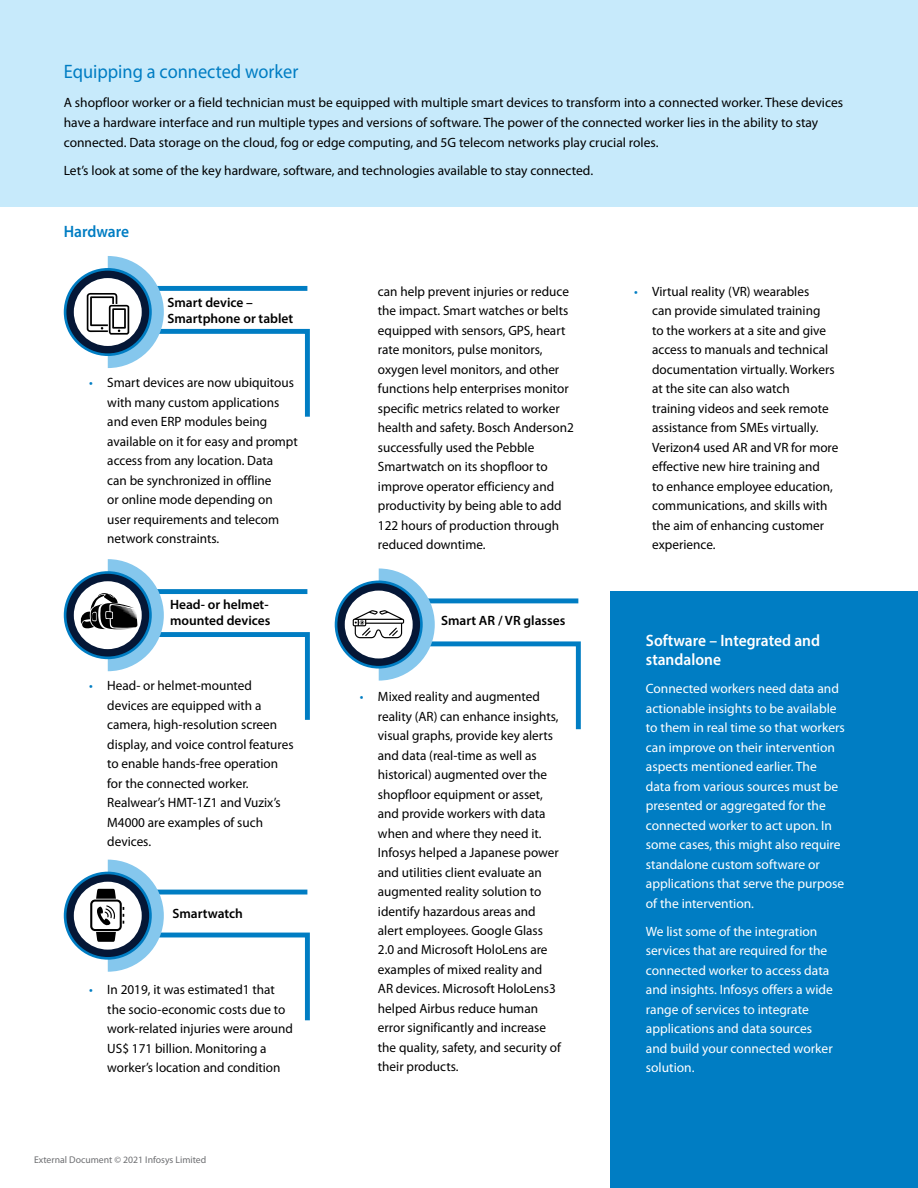
<style>
.page{position:relative;width:918px;height:1188px;background:#fff}
.page>*{position:absolute;margin:0;border:0;box-sizing:border-box;transform-origin:0 0}
.t1{font:19.5px "Myriad Pro";color:#007dc3;scale:.94 1}
.t2{font:600 16.5px/19.5px "Myriad Pro";color:#fff;scale:.94 1}
.t3{font:600 16.5px "Myriad Pro";color:#007dc3;scale:.94 1}
.t4{font:13.5px/19.5px "Myriad Pro";color:#000}
.t5{font:13.5px/19.5px "Myriad Pro";color:#fff}
.t6{font:600 13.5px/16.2px "Myriad Pro";color:#000}
.t7{font:9.75px "Myriad Pro";color:#6d6e71}
.s1{color:#007dc3}
</style>
<div class="page">
<div style="left:0;top:0;width:918px;height:206px;background:#c7eafb"></div>
<div style="left:611px;top:591px;width:307px;height:597px;background:#007dc3"></div>
<svg style="left:64px;top:268px;width:88px;height:88px"></svg>
<svg style="left:64px;top:571px;width:88px;height:88px"></svg>
<div style="left:335px;top:581px;width:88px;height:88px;background:#007dc3;border-radius:50%"></div>
<div style="left:66px;top:271px;width:83px;height:82px;background:#051736;border-radius:50%"></div>
<svg style="left:66px;top:574px;width:83px;height:83px"></svg>
<svg style="left:337px;top:583px;width:83px;height:83px"></svg>
<div style="left:74px;top:278px;width:68px;height:68px;background:#fff;border-radius:50%"></div>
<div style="left:74px;top:581px;width:68px;height:68px;background:#fff;border-radius:50%"></div>
<div style="left:345px;top:591px;width:68px;height:67px;background:#fff;border-radius:50%"></div>
<svg style="left:64px;top:872px;width:88px;height:88px"></svg>
<svg style="left:66px;top:874px;width:83px;height:83px"></svg>
<div style="left:74px;top:882px;width:68px;height:68px;background:#fff;border-radius:50%"></div>
<svg style="left:87px;top:256px;width:223px;height:161px"></svg>
<svg style="left:80px;top:559px;width:230px;height:161px"></svg>
<svg style="left:90px;top:860px;width:220px;height:161px"></svg>
<svg style="left:353px;top:568px;width:228px;height:162px"></svg>
<h1 class="t1" style="left:64px;top:60px;width:251px">Equipping a connected worker</h1>
<p class="t4" style="left:64px;top:92px;width:781px;line-height:20px">A shopfloor worker or a field technician must be equipped with multiple smart devices to transform into a connected worker. These devices have a hardware interface and run multiple types and versions of software. The power of the connected worker lies in the ability to stay connected. Data storage on the cloud, fog or edge computing, and 5G telecom networks play crucial roles.</p>
<p class="t4" style="left:64px;top:161px;width:531px">Let’s look at some of the key hardware, software, and technologies available to stay connected.</p>
<p class="t3" style="left:64px;top:221px;width:71px">Hardware</p>
<p class="t6" style="left:168px;top:294px;width:127px">Smart device –<br>Smartphone or tablet</p>
<p class="t4" style="left:107px;top:373px;width:192px;text-indent:-18px"><span class="s1">•</span> Smart devices are now ubiquitous with many custom applications and even ERP modules being available on it for easy and prompt access from any location. Data<br>can be synchronized in offline<br>or online mode depending on user requirements and telecom network constraints.</p>
<p class="t6" style="left:170px;top:596px;width:102px">Head- or helmet&shy;mounted devices</p>
<p class="t4" style="left:107px;top:676px;width:188px;text-indent:-18px"><span class="s1">•</span> Head- or helmet-mounted devices are equipped with a camera, high-resolution screen display, and voice control features to enable hands-free operation for the connected worker.<br>Realwear’s HMT-1Z1 and Vuzix’s<br>M4000 are examples of such devices.</p>
<p class="t6" style="left:173px;top:905px;width:72px">Smartwatch</p>
<p class="t4" style="left:107px;top:980px;width:187px;text-indent:-18px"><span class="s1">•</span> In 2019, it was estimated1 that the socio-economic costs due to work-related injuries were around<br>US$ 171 billion. Monitoring a worker’s location and condition</p>
<p class="t7" style="left:34px;top:1154px;width:174px">External Document © 2021 Infosys Limited</p>
<p class="t4" style="left:378px;top:281px;width:197px">can help prevent injuries or reduce the impact. Smart watches or belts equipped with sensors, GPS, heart rate monitors, pulse monitors, oxygen level monitors, and other functions help enterprises monitor specific metrics related to worker health and safety. Bosch Anderson2 successfully used the Pebble<br>Smartwatch on its shopfloor to improve operator efficiency and productivity by being able to add<br>122 hours of production through reduced downtime.</p>
<p class="t6" style="left:441px;top:612px;width:126px">Smart AR / VR glasses</p>
<p class="t4" style="left:378px;top:687px;width:185px;text-indent:-18px"><span class="s1">•</span> Mixed reality and augmented reality (AR) can enhance insights, visual graphs, provide key alerts and data (real-time as well as historical) augmented over the shopfloor equipment or asset, and provide workers with data when and where they need it.<br>Infosys helped a Japanese power and utilities client evaluate an augmented reality solution to identify hazardous areas and alert employees. Google Glass<br>2.0 and Microsoft HoloLens are examples of mixed reality and<br>AR devices. Microsoft HoloLens3 helped Airbus reduce human error significantly and increase the quality, safety, and security of their products.</p>
<p class="t4" style="left:652px;top:281px;width:188px;text-indent:-18px"><span class="s1">•</span> Virtual reality (VR) wearables<br>can provide simulated training<br>to the workers at a site and give access to manuals and technical documentation virtually. Workers at the site can also watch<br>training videos and seek remote assistance from SMEs virtually.<br>Verizon4 used AR and VR for more effective new hire training and<br>to enhance employee education, communications, and skills with the aim of enhancing customer experience.</p>
<p class="t2" style="left:646px;top:630px;width:187px">Software – Integrated and standalone</p>
<p class="t5" style="left:646px;top:679px;width:201px">Connected workers need data and actionable insights to be available to them in real time so that workers can improve on their intervention aspects mentioned earlier. The data from various sources must be presented or aggregated for the connected worker to act upon. In some cases, this might also require standalone custom software or applications that serve the purpose of the intervention.</p>
<p class="t5" style="left:646px;top:921px;width:189px">We list some of the integration services that are required for the connected worker to access data and insights. Infosys offers a wide range of services to integrate applications and data sources and build your connected worker solution.</p>
</div>
